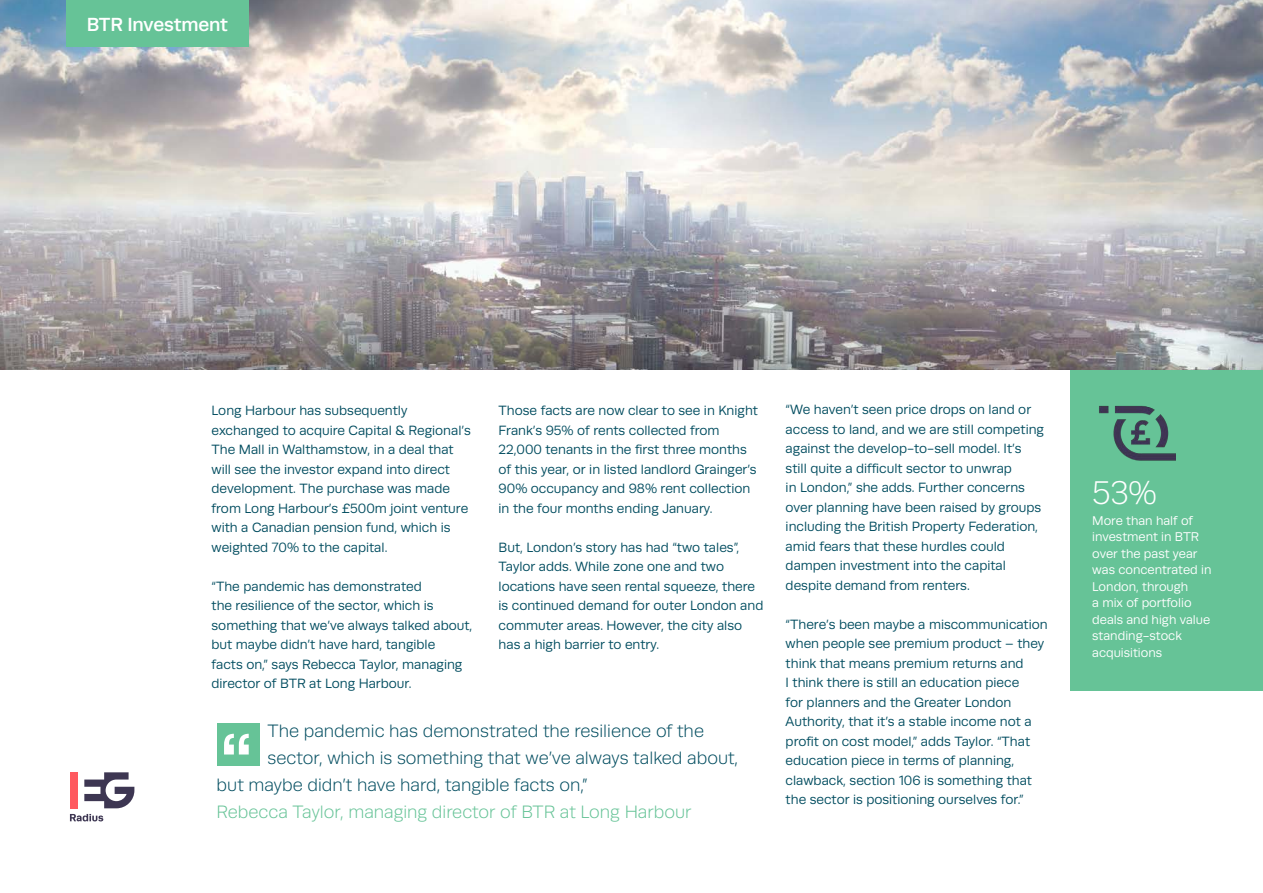
<style>
.page{position:relative;width:1263px;height:893px;background:#fff}
.page>*{position:absolute;margin:0;border:0;box-sizing:border-box;transform-origin:0 0}
.t1{font:700 55.8px "Rockwell";color:#fff}
.EGNEW_pullout_number{font:300 33px "Runda";color:#fff}
.EGNEW_page_tab{font:500 19.05px "Runda";letter-spacing:-.01em;color:#fff}
.EG_NEW_quote_blue{font:300 18px "Runda";color:#004c5f}
.EG_NEW_quote_blue-2{font:300 18px "Runda";color:#66c397}
.EGNEW_body_WHITE{font:13.5px/19.5px "Runda";color:#004c5f}
.EGNEW_caption_WHITE{font:12.75px/16.5px "Runda";color:#fff}
</style>
<div class="page">
<div style="left:1071px;top:368px;width:192px;height:323px;background:#66c397"></div>
<img style="left:0;top:0;width:1263px;height:370px">
<div style="left:70px;top:772px;width:7px;height:36px;background:#ff595f"></div>
<svg style="left:84px;top:772px;width:50px;height:36px"></svg>
<svg style="left:70px;top:814px;width:33px;height:7px"></svg>
<img style="left:1099px;top:405px;width:76px;height:56px">
<div style="left:217px;top:723px;width:42px;height:43px;background:#66c397"></div>
<div style="left:66px;top:0;width:183px;height:47px;background:#66c397"></div>
<p class="EGNEW_page_tab" style="left:87px;top:13px;width:143px">BTR Investment</p>
<p class="EGNEW_body_WHITE" style="left:212px;top:401px;width:261px">Long Harbour has subsequently exchanged to acquire Capital &amp; Regional’s The Mall in Walthamstow, in a deal that will see the investor expand into direct development. The purchase was made from Long Harbour’s £500m joint venture with a Canadian pension fund, which is weighted 70% to the capital.</p>
<p class="EGNEW_body_WHITE" style="left:212px;top:576px;width:262px">“The pandemic has demonstrated<br>the resilience of the sector, which is something that we’ve always talked about, but maybe didn’t have hard, tangible<br>facts on,” says Rebecca Taylor, managing director of BTR at Long Harbour.</p>
<p class="EGNEW_body_WHITE" style="left:499px;top:401px;width:261px">Those facts are now clear to see in Knight Frank’s 95% of rents collected from 22,000 tenants in the first three months of this year, or in listed landlord Grainger’s 90% occupancy and 98% rent collection in the four months ending January.</p>
<p class="EGNEW_body_WHITE" style="left:499px;top:538px;width:266px">But, London’s story has had “two tales”, Taylor adds. While zone one and two locations have seen rental squeeze, there is continued demand for outer London and commuter areas. However, the city also has a high barrier to entry.</p>
<p class="EG_NEW_quote_blue" style="left:268px;top:721px;width:438px">The pandemic has demonstrated the resilience of the</p>
<p class="EG_NEW_quote_blue" style="left:268px;top:748px;width:472px">sector, which is something that we’ve always talked about,</p>
<p class="EG_NEW_quote_blue" style="left:217px;top:775px;width:372px">but maybe didn’t have hard, tangible facts on,”</p>
<p class="EG_NEW_quote_blue-2" style="left:217px;top:802px;width:476px">Rebecca Taylor, managing director of BTR at Long Harbour</p>
<p class="t1" style="left:220px;top:718px;width:34px">“</p>
<p class="EGNEW_body_WHITE" style="left:786px;top:400px;width:260px">“We haven’t seen price drops on land or access to land, and we are still competing against the develop-to-sell model. It’s still quite a difficult sector to unwrap<br>in London,” she adds. Further concerns over planning have been raised by groups including the British Property Federation, amid fears that these hurdles could dampen investment into the capital despite demand from renters.</p>
<p class="EGNEW_body_WHITE" style="left:786px;top:614px;width:264px">“There’s been maybe a miscommunication when people see premium product – they think that means premium returns and<br>I think there is still an education piece<br>for planners and the Greater London Authority, that it’s a stable income not a profit on cost model,” adds Taylor. “That education piece in terms of planning, clawback, section 106 is something that the sector is positioning ourselves for.”</p>
<p class="EGNEW_pullout_number" style="left:1092px;top:475px;width:66px">53%</p>
<p class="EGNEW_caption_WHITE" style="left:1092px;top:512px;width:121px">More than half of investment in BTR over the past year was concentrated in<br>London, through</p>
<p class="EGNEW_caption_WHITE" style="left:1092px;top:595px;width:120px">a mix of portfolio deals and high value</p>
<p class="EGNEW_caption_WHITE" style="left:1092px;top:628px;width:91px">standing-stock acquisitions</p>
</div>
